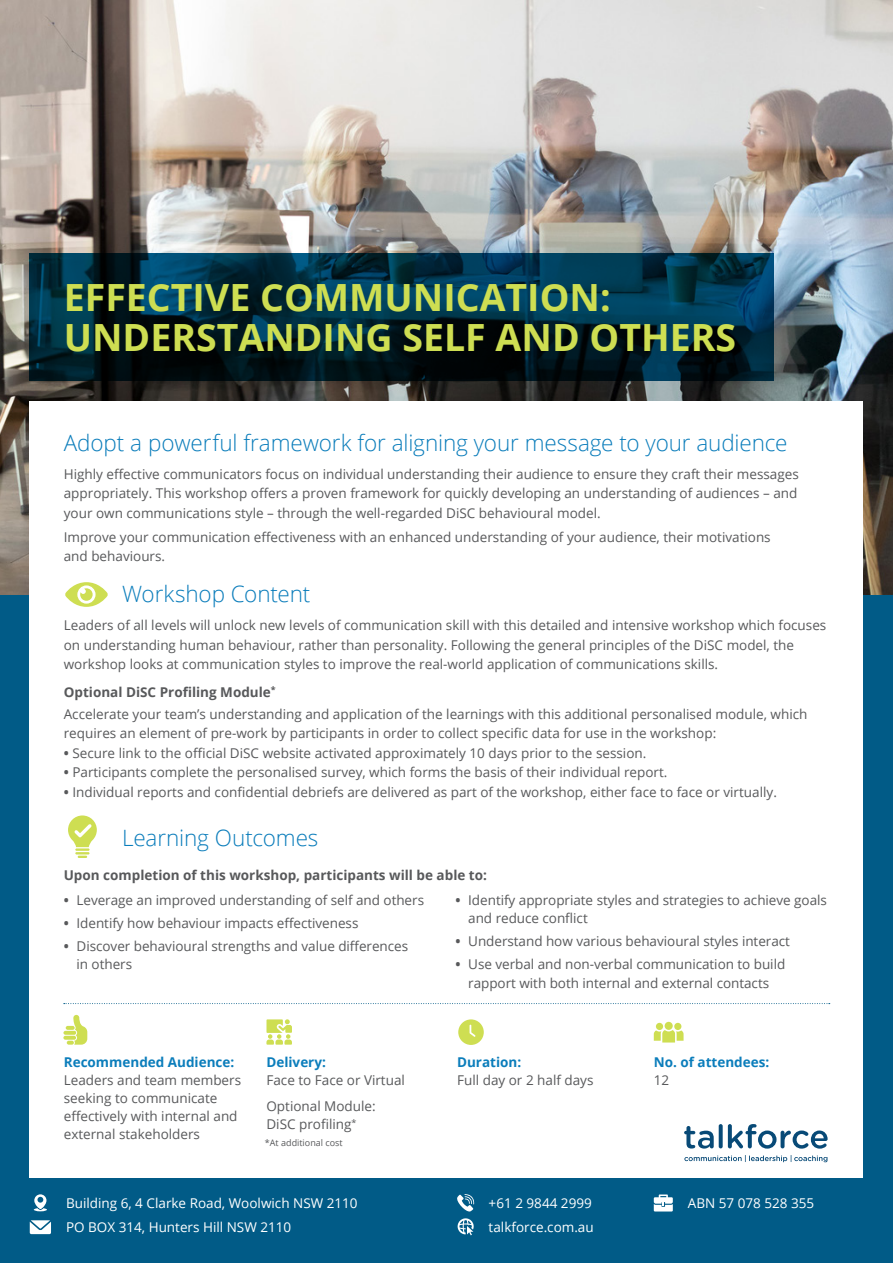
<style>
.page{position:relative;width:893px;height:1263px;background:#fff}
.page>*{position:absolute;margin:0;border:0;box-sizing:border-box;transform-origin:0 0}
.t1{font:700 37.5px/40.5px "Open Sans";color:#cede52}
.t2{font:300 22.5px "Open Sans";letter-spacing:-.005em;color:#0b7dbb}
.t3{font:13.5px/19.5px "Open Sans";color:#58595b}
.t4{font:13.5px "Open Sans";color:#fff}
.t5{font:700 13.5px "Open Sans";color:#58595b}
.t6{font:700 13.5px "Open Sans";color:#0b7dbb}
.t7{font:9px "Open Sans";color:#58595b}
.s1{font-weight:700}
</style>
<div class="page">
<img style="left:0;top:0;width:893px;height:595px">
<div style="left:0;top:595px;width:893px;height:668px;background:#015b87"></div>
<div style="left:30px;top:402px;width:833px;height:776px;background:#fff"></div>
<svg style="left:684px;top:1126px;width:30px;height:22px"></svg>
<svg style="left:719px;top:1124px;width:4px;height:24px"></svg>
<svg style="left:728px;top:1124px;width:100px;height:24px"></svg>
<svg style="left:684px;top:1155px;width:143px;height:7px"></svg>
<svg style="left:458px;top:1218px;width:16px;height:17px"></svg>
<svg style="left:457px;top:1194px;width:18px;height:18px"></svg>
<svg style="left:30px;top:1220px;width:21px;height:14px"></svg>
<svg style="left:34px;top:1194px;width:13px;height:17px"></svg>
<svg style="left:654px;top:1194px;width:19px;height:17px"></svg>
<svg style="left:30px;top:253px;width:744px;height:128px;background:#002637"></svg>
<svg style="left:64px;top:1003px;width:766px;height:1px"></svg>
<svg style="left:654px;top:1023px;width:30px;height:19px"></svg>
<svg style="left:458px;top:1019px;width:26px;height:26px"></svg>
<svg style="left:66px;top:1015px;width:21px;height:30px"></svg>
<svg style="left:266px;top:1019px;width:26px;height:26px"></svg>
<svg style="left:68px;top:815px;width:29px;height:43px"></svg>
<svg style="left:65px;top:582px;width:43px;height:25px"></svg>
<h1 class="t1" style="left:64px;top:276px;width:674px">EFFECTIVE COMMUNICATION:<br>UNDERSTANDING SELF AND OTHERS</h1>
<h2 class="t2" style="left:64px;top:427px;width:725px">Adopt a powerful framework for aligning your message to your audience</h2>
<p class="t3" style="left:64px;top:464px;width:737px;text-align:justify">Highly effective communicators focus on individual understanding their audience to ensure they craft their messages appropriately. This workshop offers a proven framework for quickly developing an understanding of audiences – and your own communications style – through the well-regarded DiSC behavioural model.</p>
<p class="t3" style="left:64px;top:527px;width:708px">Improve your communication effectiveness with an enhanced understanding of your audience, their motivations and behaviours.</p>
<h2 class="t2" style="left:122px;top:578px;width:190px">Workshop Content</h2>
<p class="t3" style="left:64px;top:615px;width:764px">Leaders of all levels will unlock new levels of communication skill with this detailed and intensive workshop which focuses on understanding human behaviour, rather than personality. Following the general principles of the DiSC model, the workshop looks at communication styles to improve the real-world application of communications skills.</p>
<p class="t3" style="left:64px;top:681px;width:745px;line-height:21.6px"><span class="s1">Optional DiSC Profiling Module</span><sup>*<br></sup>Accelerate your team’s understanding and application of the learnings with this additional personalised module, which</p>
<p class="t3" style="left:64px;top:723px;width:654px">requires an element of pre-work by participants in order to collect specific data for use in the workshop:</p>
<p class="t3" style="left:64px;top:743px;width:584px"><span class="s1">•</span> Secure link to the official DiSC website activated approximately 10 days prior to the session.</p>
<p class="t3" style="left:64px;top:762px;width:605px"><span class="s1">•</span> Participants complete the personalised survey, which forms the basis of their individual report.</p>
<p class="t3" style="left:64px;top:782px;width:715px"><span class="s1">•</span> Individual reports and confidential debriefs are delivered as part of the workshop, either face to face or virtually.</p>
<h2 class="t2" style="left:122px;top:822px;width:198px">Learning Outcomes</h2>
<p class="t5" style="left:64px;top:866px;width:425px">Upon completion of this workshop, participants will be able to:</p>
<p class="t3" style="left:64px;top:889px;width:362px"><span class="s1">•</span> Leverage an improved understanding of self and others</p>
<p class="t3" style="left:64px;top:912px;width:296px"><span class="s1">•</span> Identify how behaviour impacts effectiveness</p>
<p class="t3" style="left:77px;top:936px;width:333px;line-height:18.8px;text-indent:-13px"><span class="s1">•</span> Discover behavioural strengths and value differences in others</p>
<p class="t3" style="left:468px;top:890px;width:360px;line-height:18.8px;text-indent:-13px"><span class="s1">•</span> Identify appropriate styles and strategies to achieve goals and reduce conflict</p>
<p class="t3" style="left:455px;top:931px;width:336px"><span class="s1">•</span> Understand how various behavioural styles interact</p>
<p class="t3" style="left:455px;top:955px;width:331px;line-height:18.8px;text-align:center"><span class="s1">•</span> Use verbal and non-verbal communication to build rapport with both internal and external contacts</p>
<p class="t6" style="left:64px;top:1052px;width:172px">Recommended Audience:</p>
<p class="t3" style="left:64px;top:1070px;width:179px;line-height:18px">Leaders and team members seeking to communicate effectively with internal and external stakeholders</p>
<p class="t6" style="left:266px;top:1052px;width:61px">Delivery:</p>
<p class="t3" style="left:266px;top:1066px;width:140px;line-height:26.5px">Face to Face or Virtual<br>Optional Module:</p>
<p class="t3" style="left:266px;top:1114px;width:92px">DiSC profiling<sup>*</sup></p>
<p class="t7" style="left:265px;top:1136px;width:79px">*At additional cost</p>
<p class="t6" style="left:457px;top:1052px;width:66px">Duration:</p>
<p class="t3" style="left:457px;top:1070px;width:138px">Full day or 2 half days</p>
<p class="t6" style="left:654px;top:1052px;width:117px">No. of attendees:</p>
<p class="t3" style="left:654px;top:1070px;width:17px">12</p>
<p class="t4" style="left:66px;top:1194px;width:293px">Building 6, 4 Clarke Road, Woolwich NSW 2110</p>
<p class="t4" style="left:489px;top:1194px;width:105px">+61 2 9844 2999</p>
<p class="t4" style="left:66px;top:1218px;width:227px">PO BOX 314, Hunters Hill NSW 2110</p>
<p class="t4" style="left:489px;top:1218px;width:107px">talkforce.com.au</p>
<p class="t4" style="left:688px;top:1194px;width:128px">ABN 57 078 528 355</p>
</div>
